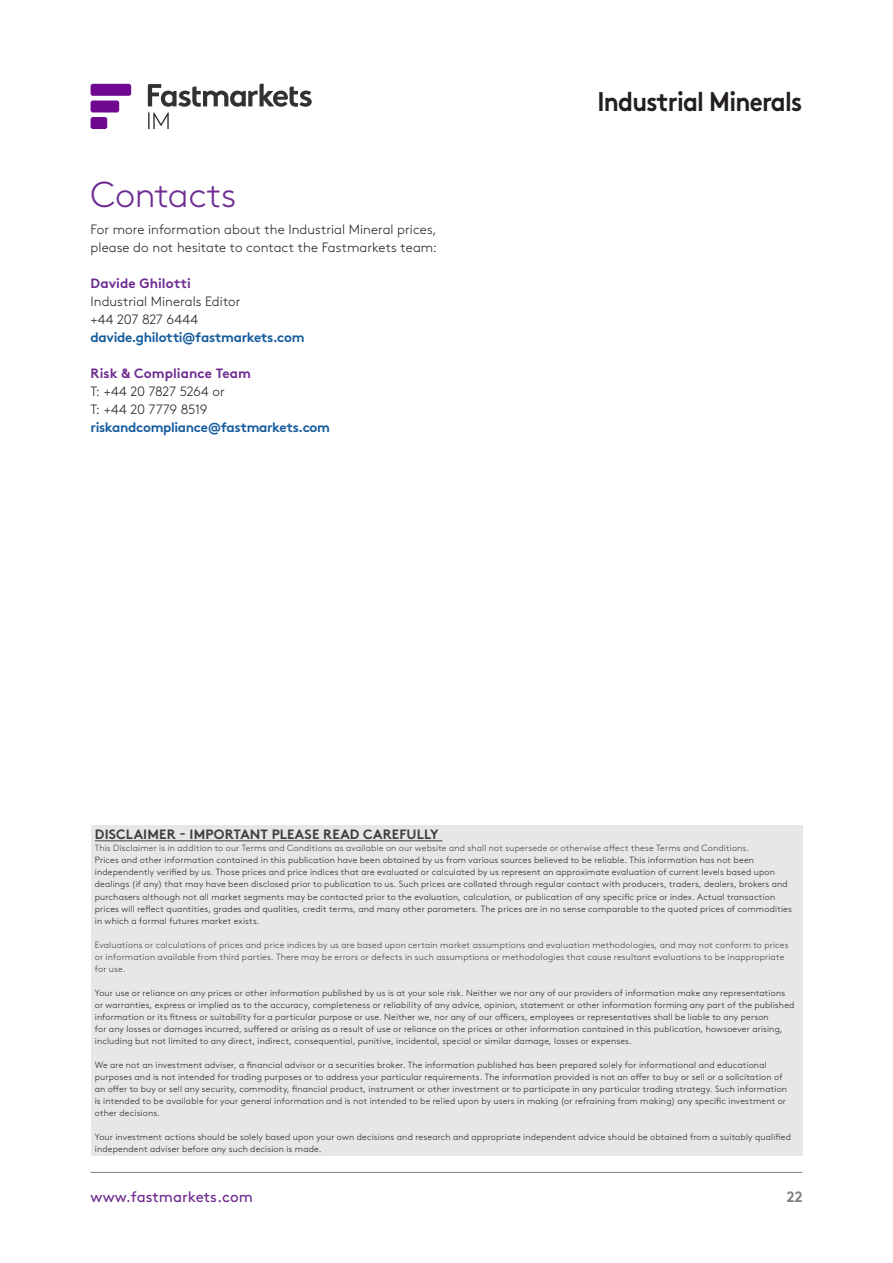
<style>
.page{position:relative;width:893px;height:1263px;background:#fff}
.page>*{position:absolute;margin:0;border:0;box-sizing:border-box;transform-origin:0 0}
.Head_light{font:300 36px "Brown Std";letter-spacing:-.01em;color:#6e2c91}
.t1{font:700 27px "Brown Std";letter-spacing:-.03em;color:#231f20;scale:.9 1}
.t2{font:15px "Brown Std";color:#6e2c91}
.t3{font:700 15px "Brown Std";color:#808285}
.Body_copy_1{font:300 13.5px/18px "Brown Std";letter-spacing:.005em;color:#231f20}
.Body_copy_1-2{font:700 13.5px "Brown Std";letter-spacing:-.025em;color:#175d9e}
.Country_name{font:700 13.5px "Brown Std";letter-spacing:.015em;color:#3e3e3f}
.Body_copy_1-3{font:700 13.5px "Brown Std";letter-spacing:.005em;color:#6e2c91}
.Body_copy_1-4{font:300 13.5px "Brown Std";letter-spacing:-.015em;color:#231f20}
.Box_copy{font:300 9px/12px "Brown Std";letter-spacing:.02em;color:#231f20}
.Box_copy-2{font:300 9px/12px "Brown Std";letter-spacing:.02em;color:#3e3e3f}
</style>
<div class="page">
<svg style="left:91px;top:84px;width:40px;height:45px"></svg>
<svg style="left:148px;top:84px;width:164px;height:45px"></svg>
<hr style="left:91px;top:1172px;width:711px;height:1px;background:#808285">
<div style="left:91px;top:825px;width:711px;height:331px;background:#e6e7e9"></div>
<hr style="left:95px;top:840px;width:347px;height:1px;background:#3e3e3f">
<p class="Head_light" style="left:91px;top:175px;width:147px">Contacts</p>
<p class="Body_copy_1" style="left:91px;top:221px;width:348px">For more information about the Industrial Mineral prices, please do not hesitate to contact the Fastmarkets team:</p>
<p class="Body_copy_1-3" style="left:91px;top:275px;width:102px">Davide Ghilotti</p>
<p class="Body_copy_1" style="left:91px;top:293px;width:151px">Industrial Minerals Editor</p>
<p class="Body_copy_1" style="left:91px;top:311px;width:109px">+44 207 827 6444</p>
<p class="Body_copy_1-2" style="left:91px;top:329px;width:215px">davide.ghilotti@fastmarkets.com</p>
<p class="Body_copy_1-3" style="left:91px;top:365px;width:162px">Risk &amp; Compliance Team</p>
<p class="Body_copy_1" style="left:91px;top:383px;width:136px">T: +44 20 7827 5264 or</p>
<p class="Body_copy_1-4" style="left:91px;top:402px;width:119px">T: +44 20 7779 8519</p>
<p class="Body_copy_1-2" style="left:91px;top:419px;width:241px">riskandcompliance@fastmarkets.com</p>
<h2 class="t1" style="left:597px;top:85px;width:229px">Industrial Minerals</h2>
<p class="Country_name" style="left:95px;top:826px;width:345px">DISCLAIMER - IMPORTANT PLEASE READ CAREFULLY</p>
<p class="Box_copy-2" style="left:95px;top:842px;width:656px">This Disclaimer is in addition to our Terms and Conditions as available on our website and shall not supersede or otherwise affect these Terms and Conditions.</p>
<p class="Box_copy" style="left:95px;top:854px;width:699px">Prices and other information contained in this publication have been obtained by us from various sources believed to be reliable. This information has not been independently verified by us. Those prices and price indices that are evaluated or calculated by us represent an approximate evaluation of current levels based upon dealings (if any) that may have been disclosed prior to publication to us. Such prices are collated through regular contact with producers, traders, dealers, brokers and purchasers although not all market segments may be contacted prior to the evaluation, calculation, or publication of any specific price or index. Actual transaction prices will reflect quantities, grades and qualities, credit terms, and many other parameters. The prices are in no sense comparable to the quoted prices of commodities in which a formal futures market exists.</p>
<p class="Box_copy-2" style="left:95px;top:938px;width:695px">Evaluations or calculations of prices and price indices by us are based upon certain market assumptions and evaluation methodologies, and may not conform to prices or information available from third parties. There may be errors or defects in such assumptions or methodologies that cause resultant evaluations to be inappropriate for use.</p>
<p class="Box_copy" style="left:95px;top:986px;width:701px">Your use or reliance on any prices or other information published by us is at your sole risk. Neither we nor any of our providers of information make any representations or warranties, express or implied as to the accuracy, completeness or reliability of any advice, opinion, statement or other information forming any part of the published information or its fitness or suitability for a particular purpose or use. Neither we, nor any of our officers, employees or representatives shall be liable to any person<br>for any losses or damages incurred, suffered or arising as a result of use or reliance on the prices or other information contained in this publication, howsoever arising, including but not limited to any direct, indirect, consequential, punitive, incidental, special or similar damage, losses or expenses.</p>
<p class="Box_copy" style="left:95px;top:1058px;width:694px">We are not an investment adviser, a financial advisor or a securities broker. The information published has been prepared solely for informational and educational purposes and is not intended for trading purposes or to address your particular requirements. The information provided is not an offer to buy or sell or a solicitation of an offer to buy or sell any security, commodity, financial product, instrument or other investment or to participate in any particular trading strategy. Such information is intended to be available for your general information and is not intended to be relied upon by users in making (or refraining from making) any specific investment or other decisions.</p>
<p class="Box_copy" style="left:95px;top:1130px;width:698px">Your investment actions should be solely based upon your own decisions and research and appropriate independent advice should be obtained from a suitably qualified independent adviser before any such decision is made.</p>
<h3 class="t2" style="left:91px;top:1188px;width:164px">www.fastmarkets.com</h3>
<h3 class="t3" style="left:786px;top:1187px;width:18px">22</h3>
</div>
